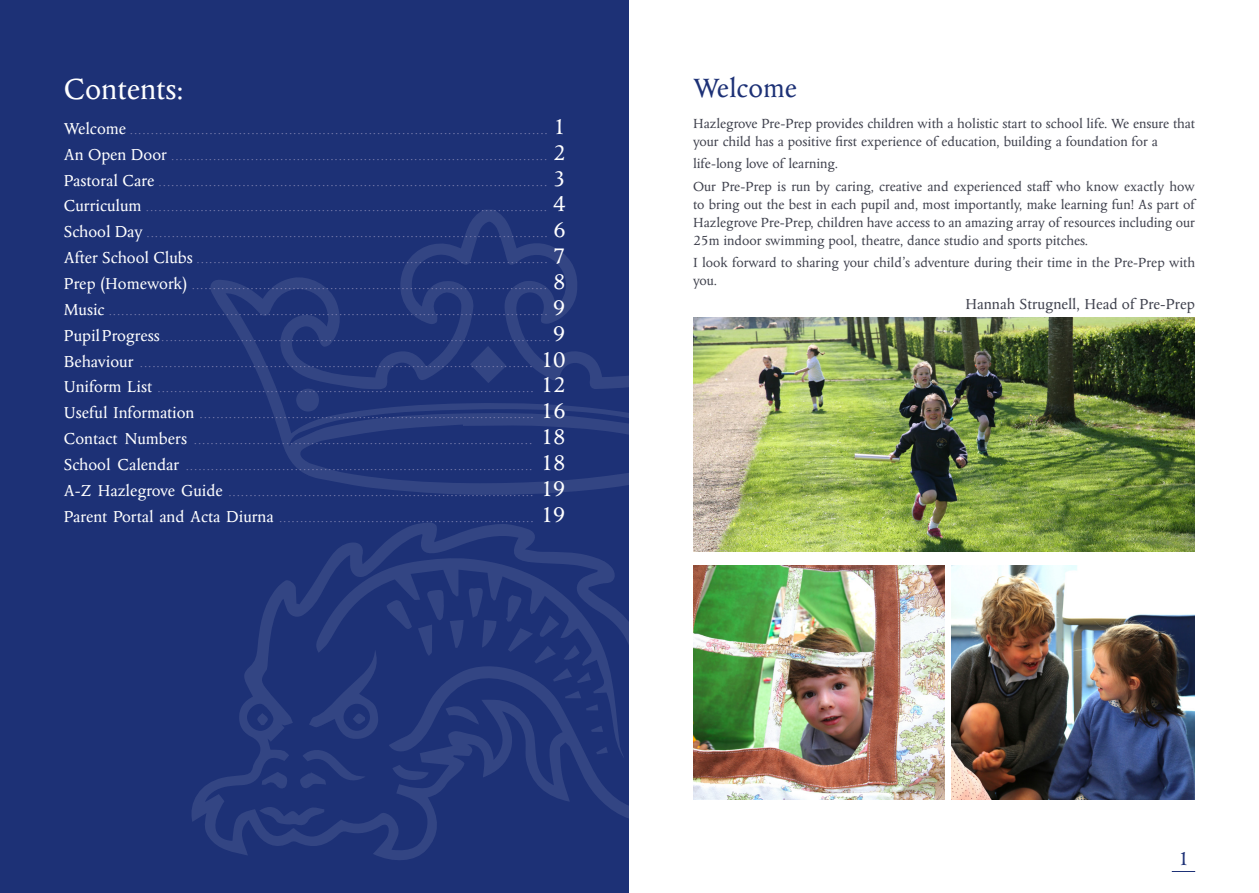
<style>
.page{position:relative;width:1259px;height:893px;background:#fff}
.page>*{position:absolute;margin:0;border:0;box-sizing:border-box;transform-origin:0 0}
.t1{font:33px "Columbus MT Std";color:#fff}
.t2{font:30px "Columbus MT Std";color:#1d3176}
.t3{font:21px "Columbus MT Std";color:#1d3176}
.t4{font:16.5px "Columbus MT Std";color:#40424e}
.t5{font:15px/18px "Columbus MT Std";color:#40424e}
.t6{font:12px/25.8px "Columbus MT Std";color:#8587b5;text-align:justify}
.s1{font-size:18px;color:#fff}
.s2{font-size:24px;color:#fff}
</style>
<div class="page">
<div style="left:0;top:0;width:629px;height:893px;background:#1d3176"></div>
<svg style="left:1171px;top:871px;width:24px;height:1px"></svg>
<svg style="left:210px;top:210px;width:419px;height:285px"></svg>
<svg style="left:192px;top:522px;width:437px;height:338px"></svg>
<svg style="left:470px;top:346px;width:36px;height:37px"></svg>
<div style="left:296px;top:389px;width:23px;height:23px;background:#334583;border-radius:50%"></div>
<svg style="left:314px;top:557px;width:310px;height:202px"></svg>
<svg style="left:259px;top:804px;width:65px;height:22px"></svg>
<svg style="left:386px;top:600px;width:26px;height:30px"></svg>
<svg style="left:418px;top:589px;width:26px;height:67px"></svg>
<svg style="left:392px;top:765px;width:37px;height:15px"></svg>
<svg style="left:445px;top:702px;width:34px;height:23px"></svg>
<svg style="left:299px;top:748px;width:67px;height:42px"></svg>
<svg style="left:262px;top:772px;width:26px;height:18px"></svg>
<svg style="left:450px;top:585px;width:47px;height:63px"></svg>
<svg style="left:565px;top:691px;width:16px;height:7px"></svg>
<svg style="left:506px;top:595px;width:85px;height:88px"></svg>
<svg style="left:586px;top:704px;width:12px;height:6px"></svg>
<svg style="left:596px;top:747px;width:12px;height:7px"></svg>
<svg style="left:591px;top:726px;width:12px;height:6px"></svg>
<svg style="left:257px;top:713px;width:11px;height:12px"></svg>
<svg style="left:309px;top:649px;width:70px;height:91px"></svg>
<img style="left:693px;top:318px;width:502px;height:233px">
<img style="left:951px;top:566px;width:244px;height:233px">
<img style="left:693px;top:566px;width:251px;height:233px">
<h1 class="t1" style="left:64px;top:72px;width:121px">Contents:</h1>
<p class="t6" style="left:64px;top:117px;width:503px"><span class="s1">Welcome</span> .................................................................................................... <span class="s2">1<br></span><span class="s1">An Open Door</span> .......................................................................................... <span class="s2">2<br></span><span class="s1">Pastoral Care</span> ............................................................................................. <span class="s2">3<br></span><span class="s1">Curriculum</span> ................................................................................................ <span class="s2">4<br></span><span class="s1">School Day</span> ................................................................................................ <span class="s2">6<br></span><span class="s1">After School Clubs</span> .................................................................................... <span class="s2">7<br></span><span class="s1">Prep (Homework)</span> ..................................................................................... <span class="s2">8<br></span><span class="s1">Music</span> ......................................................................................................... <span class="s2">9<br></span><span class="s1">Pupil Progress</span> ............................................................................................. <span class="s2">9<br></span><span class="s1">Behaviour</span> .............................................................................................. <span class="s2">10<br></span><span class="s1">Uniform List</span> .......................................................................................... <span class="s2">12<br></span><span class="s1">Useful Information</span> ................................................................................ <span class="s2">16<br></span><span class="s1">Contact Numbers</span> ................................................................................. <span class="s2">18<br></span><span class="s1">School Calendar</span> ................................................................................... <span class="s2">18<br></span><span class="s1">A-Z Hazlegrove Guide</span> ......................................................................... <span class="s2">19<br></span><span class="s1">Parent Portal and Acta Diurna</span> ............................................................. <span class="s2">19</span></p>
<h2 class="t2" style="left:693px;top:72px;width:105px">Welcome</h2>
<p class="t5" style="left:693px;top:115px;width:503px">Hazlegrove Pre-Prep provides children with a holistic start to school life. We ensure that your child has a positive first experience of education, building a foundation for a</p>
<p class="t5" style="left:693px;top:153px;width:503px;line-height:22.2px">life-long love of learning.<br>Our Pre-Prep is run by caring, creative and experienced staff who know exactly how</p>
<p class="t5" style="left:693px;top:195px;width:503px;text-align:justify">to bring out the best in each pupil and, most importantly, make learning fun! As part of Hazlegrove Pre-Prep, children have access to an amazing array of resources including our 25m indoor swimming pool, theatre, dance studio and sports pitches.</p>
<p class="t5" style="left:693px;top:254px;width:503px">I look forward to sharing your child’s adventure during their time in the Pre-Prep with you.</p>
<h3 class="t4" style="left:965px;top:295px;width:231px">Hannah Strugnell, Head of Pre-Prep</h3>
<h3 class="t3" style="left:1178px;top:847px;width:12px">1</h3>
</div>
